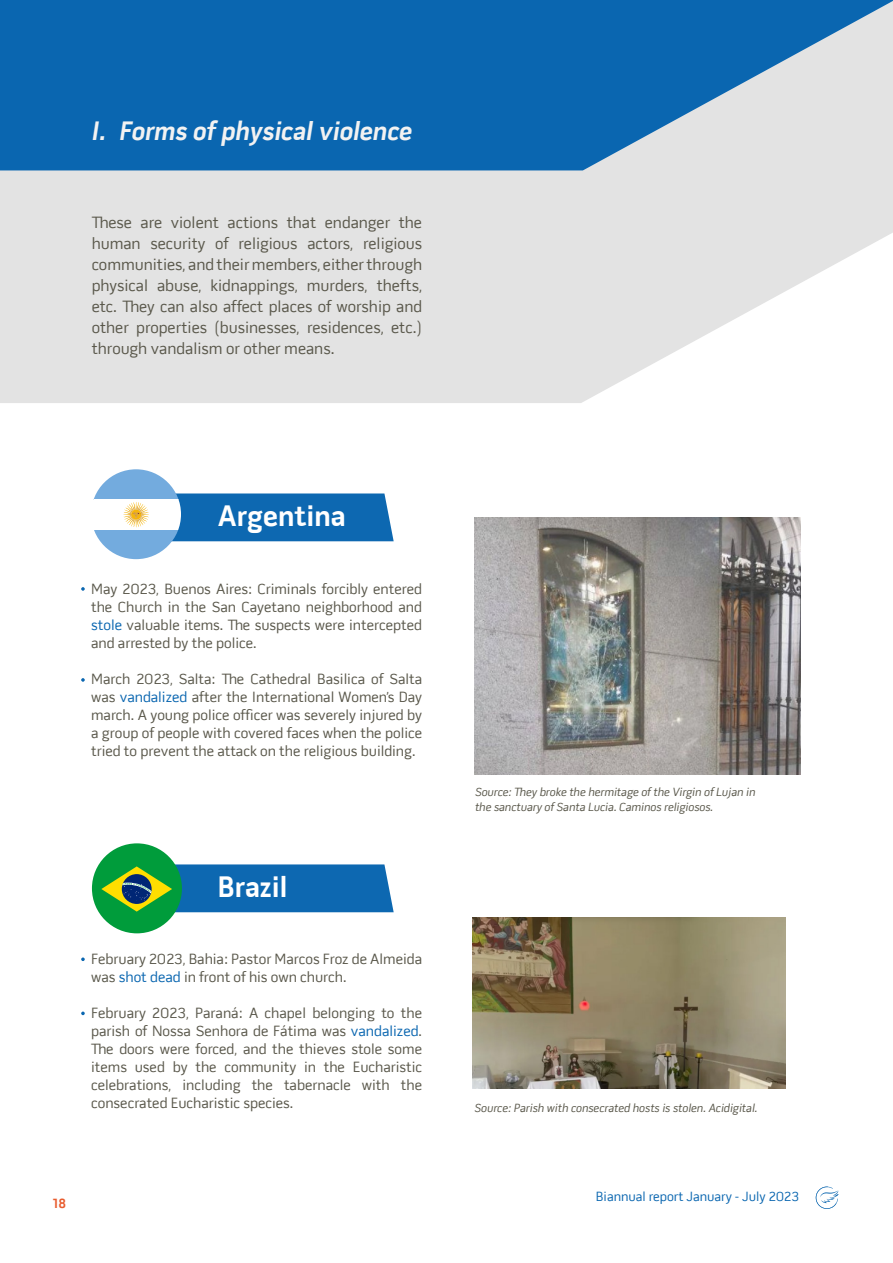
<style>
.page{position:relative;width:893px;height:1263px;background:#fff}
.page>*{position:absolute;margin:0;border:0;box-sizing:border-box;transform-origin:0 0}
.t1{font:700 30px "Pill Gothic 600 mg";color:#fff}
.t2{font:27px "Pill Gothic 600 mg Bold Obq";color:#f2f2f2}
.t3{font:16.5px/21px "Pill Gothic 600 mg";color:#59574a;text-align:justify}
.t4{font:15px/18px "Pill Gothic 600 mg";color:#59574a;text-align:justify}
.t5{font:13.5px "Pill Gothic 600 mg";color:#0a66b0}
.t6{font:700 13.5px "Pill Gothic 600 mg";color:#e85c2e}
.t7{font:italic 12px/15px "Pill Gothic 600 mg";color:#59574a}
.s1{color:#0a66b0}
</style>
<div class="page">
<svg style="left:815px;top:1186px;width:24px;height:23px"></svg>
<svg style="left:0;top:170px;width:893px;height:233px;background:#e6e6e6"></svg>
<svg style="left:94px;top:530px;width:87px;height:29px;fill:#73abde"></svg>
<svg style="left:94px;top:469px;width:82px;height:30px;fill:#73abde"></svg>
<svg style="left:123px;top:493px;width:271px;height:48px;background:#3b83bc"></svg>
<svg style="left:81px;top:587px;width:4px;height:4px"></svg>
<svg style="left:81px;top:957px;width:4px;height:4px"></svg>
<svg style="left:81px;top:678px;width:4px;height:4px"></svg>
<svg style="left:81px;top:1011px;width:4px;height:4px"></svg>
<img style="left:475px;top:517px;width:326px;height:257px">
<div style="left:92px;top:843px;width:90px;height:90px;background:#009c3b;border-radius:45px"></div>
<svg style="left:101px;top:864px;width:293px;height:48px"></svg>
<img style="left:473px;top:917px;width:313px;height:172px">
<svg style="left:0;top:0;width:893px;height:170px;background:#2f7bb8"></svg>
<h2 class="t2" style="left:91px;top:115px;width:323px">I. Forms of physical violence</h2>
<p class="t3" style="left:92px;top:212px;width:332px">These are violent actions that endanger the human security of religious actors, religious communities, and their members, either through physical abuse, kidnappings, murders, thefts, etc. They can also affect places of worship and other properties (businesses, residences, etc.) through vandalism or other means.</p>
<h1 class="t1" style="left:218px;top:498px;width:129px">Argentina</h1>
<p class="t4" style="left:91px;top:580px;width:332px">May 2023, Buenos Aires: Criminals forcibly entered the Church in the San Cayetano neighborhood and <span class="s1">stole</span> valuable items. The suspects were intercepted and arrested by the police.</p>
<p class="t4" style="left:91px;top:670px;width:332px">March 2023, Salta: The Cathedral Basilica of Salta was <span class="s1">vandalized</span> after the International Women’s Day march. A young police officer was severely injured by a group of people with covered faces when the police tried to prevent the attack on the religious building.</p>
<h1 class="t1" style="left:218px;top:869px;width:71px">Brazil</h1>
<p class="t4" style="left:91px;top:950px;width:332px">February 2023, Bahia: Pastor Marcos Froz de Almeida was <span class="s1">shot dead</span> in front of his own church.</p>
<p class="t4" style="left:91px;top:1004px;width:332px">February 2023, Paraná: A chapel belonging to the parish of Nossa Senhora de Fátima was <span class="s1">vandalized</span>.<br>The doors were forced, and the thieves stole some items used by the community in the Eucharistic celebrations, including the tabernacle with the consecrated Eucharistic species.</p>
<p class="t7" style="left:475px;top:784px;width:282px">Source: They broke the hermitage of the Virgin of Lujan in the sanctuary of Santa Lucia. Caminos religiosos.</p>
<p class="t7" style="left:475px;top:1100px;width:284px">Source: Parish with consecrated hosts is stolen. Acidigital.</p>
<p class="t6" style="left:53px;top:1195px;width:15px">18</p>
<p class="t5" style="left:596px;top:1189px;width:205px">Biannual report January - July 2023</p>
</div>
